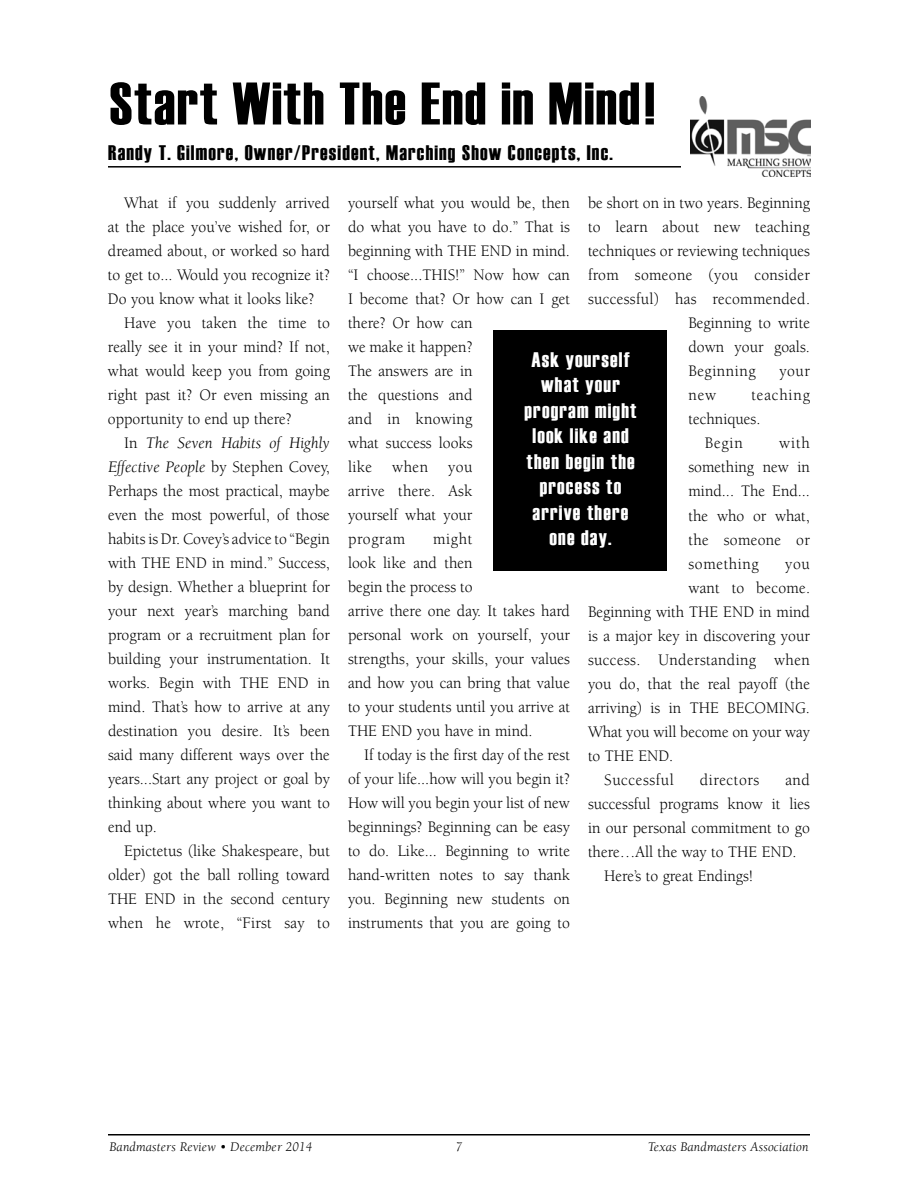
<style>
.page{position:relative;width:918px;height:1188px;background:#fff}
.page>*{position:absolute;margin:0;border:0;box-sizing:border-box;transform-origin:0 0}
.t1{font:60px "Haettenschweiler";letter-spacing:.025em;color:#000}
.t2{font:21px/25.5px "Haettenschweiler";letter-spacing:.06em;color:#fff;text-align:center}
.t3{font:21px "Haettenschweiler";letter-spacing:.06em;color:#000}
.t4{font:16.5px/24px "Berkeley";color:#000;scale:.95 1}
.t5{font:italic 16.5px "Berkeley";color:#000}
.t6{font:16.5px "Berkeley";letter-spacing:.02em;color:#000;scale:.95 1}
.t7{font:16.5px "Berkeley";letter-spacing:.035em;color:#000;scale:.95 1}
.t8{font:16.5px "Berkeley";letter-spacing:.025em;color:#000;scale:.95 1}
.t9{font:16.5px "Berkeley";letter-spacing:.055em;color:#000;scale:.95 1}
.t10{font:italic 13.5px "Berkeley";letter-spacing:.01em;color:#000}
.s1{font-style:normal}
</style>
<div class="page">
<hr style="left:108px;top:1134px;width:702px;height:2px;background:#000">
<div style="left:494px;top:330px;width:174px;height:241px;background:#000"></div>
<hr style="left:108px;top:166px;width:702px;height:2px;background:#000">
<div style="left:681px;top:88px;width:163px;height:95px;background:#fff"></div>
<img style="left:690px;top:96px;width:120px;height:80px">
<p class="t1" style="left:110px;top:69px;width:547px">Start With The End in Mind!</p>
<p class="t3" style="left:108px;top:141px;width:506px">Randy T. Gilmore, Owner/President, Marching Show Concepts, Inc.</p>
<p class="t4" style="left:124px;top:191px;width:218px">What if you suddenly arrived</p>
<p class="t4" style="left:108px;top:215px;width:235px">at the place you’ve wished for, or</p>
<p class="t4" style="left:108px;top:239px;width:235px">dreamed about, or worked so hard</p>
<p class="t4" style="left:108px;top:263px;width:235px">to get to... Would you recognize it?</p>
<p class="t4" style="left:108px;top:287px;width:219px">Do you know what it looks like?</p>
<p class="t4" style="left:124px;top:311px;width:218px">Have you taken the time to</p>
<p class="t4" style="left:108px;top:335px;width:235px">really see it in your mind? If not,</p>
<p class="t4" style="left:108px;top:359px;width:235px">what would keep you from going</p>
<p class="t4" style="left:108px;top:383px;width:235px">right past it? Or even missing an</p>
<p class="t4" style="left:108px;top:407px;width:195px">opportunity to end up there?</p>
<p class="t5" style="left:124px;top:434px;width:207px"><span class="s1">In</span> The Seven Habits of Highly</p>
<p class="t5" style="left:108px;top:458px;width:224px">Effective People <span class="s1">by Stephen Covey,</span></p>
<p class="t4" style="left:108px;top:479px;width:235px">Perhaps the most practical, maybe</p>
<p class="t4" style="left:108px;top:503px;width:235px">even the most powerful, of those</p>
<p class="t4" style="left:108px;top:527px;width:235px">habits is Dr. Covey’s advice to “Begin</p>
<p class="t4" style="left:108px;top:551px;width:235px">with THE END in mind.” Success,</p>
<p class="t4" style="left:108px;top:575px;width:235px">by design. Whether a blueprint for</p>
<p class="t4" style="left:108px;top:599px;width:235px">your next year’s marching band</p>
<p class="t4" style="left:108px;top:623px;width:235px">program or a recruitment plan for</p>
<p class="t4" style="left:108px;top:647px;width:235px">building your instrumentation. It</p>
<p class="t4" style="left:108px;top:671px;width:235px">works. Begin with THE END in</p>
<p class="t4" style="left:108px;top:695px;width:235px">mind. That’s how to arrive at any</p>
<p class="t4" style="left:108px;top:719px;width:235px">destination you desire. It’s been</p>
<p class="t4" style="left:108px;top:743px;width:235px">said many different ways over the</p>
<p class="t4" style="left:108px;top:767px;width:235px">years...Start any project or goal by</p>
<p class="t4" style="left:108px;top:791px;width:235px">thinking about where you want to</p>
<p class="t4" style="left:108px;top:815px;width:53px">end up.</p>
<p class="t4" style="left:124px;top:839px;width:218px">Epictetus (like Shakespeare, but</p>
<p class="t4" style="left:108px;top:863px;width:235px">older) got the ball rolling toward</p>
<p class="t4" style="left:108px;top:887px;width:235px">THE END in the second century</p>
<p class="t4" style="left:108px;top:911px;width:235px">when he wrote, “First say to</p>
<p class="t4" style="left:348px;top:191px;width:235px">yourself what you would be, then do what you have to do.” That is beginning with THE END in mind. “I choose...THIS!” Now how can<br>I become that? Or how can I get there? Or how can<br>we make it happen?<br>The answers are in<br>the questions and<br>and in knowing<br>what success looks<br>like when you<br>arrive there. Ask<br>yourself what your<br>program</p>
<p class="t4" style="left:588px;top:192px;width:235px">be short on in two years. Beginning</p>
<p class="t4" style="left:588px;top:216px;width:235px">to learn about new teaching</p>
<p class="t4" style="left:588px;top:240px;width:235px">techniques or reviewing techniques</p>
<p class="t6" style="left:588px;top:267px;width:235px">from someone (you consider</p>
<p class="t6" style="left:588px;top:291px;width:235px">successful) has recommended.</p>
<p class="t4" style="left:689px;top:312px;width:129px">Beginning to write</p>
<p class="t4" style="left:689px;top:336px;width:129px">down your goals.</p>
<p class="t7" style="left:689px;top:363px;width:72px">Beginning</p>
<p class="t4" style="left:779px;top:360px;width:34px">your</p>
<p class="t4" style="left:689px;top:384px;width:31px">new</p>
<p class="t9" style="left:751px;top:387px;width:63px">teaching</p>
<p class="t4" style="left:689px;top:408px;width:77px">techniques.</p>
<p class="t4" style="left:705px;top:432px;width:42px">Begin</p>
<p class="t2" style="left:525px;top:346px;width:113px">Ask yourself what your program might look like and then begin the process to arrive there one day.</p>
<p class="t4" style="left:689px;top:432px;width:129px;text-align:justify;text-indent:91px">with something new in mind... The End... the who or what, the someone or something</p>
<p class="t4" style="left:433px;top:527px;width:43px">might</p>
<p class="t4" style="left:348px;top:551px;width:133px">look like and then</p>
<p class="t4" style="left:348px;top:575px;width:133px">begin the process to</p>
<p class="t4" style="left:348px;top:599px;width:235px">arrive there one day. It takes hard</p>
<p class="t4" style="left:348px;top:623px;width:235px">personal work on yourself, your</p>
<p class="t4" style="left:348px;top:647px;width:235px">strengths, your skills, your values</p>
<p class="t4" style="left:348px;top:671px;width:235px">and how you can bring that value</p>
<p class="t4" style="left:348px;top:696px;width:235px">to your students until you arrive at</p>
<p class="t4" style="left:348px;top:720px;width:196px">THE END you have in mind.</p>
<p class="t4" style="left:364px;top:744px;width:218px">If today is the first day of the rest</p>
<p class="t4" style="left:348px;top:768px;width:235px">of your life...how will you begin it?</p>
<p class="t4" style="left:348px;top:792px;width:235px">How will you begin your list of new</p>
<p class="t4" style="left:348px;top:816px;width:235px">beginnings? Beginning can be easy</p>
<p class="t4" style="left:348px;top:840px;width:235px">to do. Like... Beginning to write</p>
<p class="t4" style="left:348px;top:864px;width:235px">hand-written notes to say thank</p>
<p class="t4" style="left:348px;top:888px;width:235px">you. Beginning new students on</p>
<p class="t4" style="left:348px;top:912px;width:235px">instruments that you are going to</p>
<p class="t4" style="left:785px;top:552px;width:28px">you</p>
<p class="t4" style="left:689px;top:576px;width:129px">want to become.</p>
<p class="t4" style="left:588px;top:600px;width:235px">Beginning with THE END in mind</p>
<p class="t4" style="left:588px;top:624px;width:235px">is a major key in discovering your</p>
<p class="t8" style="left:588px;top:651px;width:235px">success. Understanding when</p>
<p class="t4" style="left:588px;top:672px;width:235px">you do, that the real payoff (the</p>
<p class="t4" style="left:588px;top:696px;width:235px">arriving) is in THE BECOMING.</p>
<p class="t4" style="left:588px;top:720px;width:235px">What you will become on your way</p>
<p class="t4" style="left:588px;top:744px;width:91px">to THE END.</p>
<p class="t7" style="left:604px;top:771px;width:75px">Successful</p>
<p class="t7" style="left:700px;top:771px;width:64px">directors</p>
<p class="t4" style="left:785px;top:768px;width:27px">and</p>
<p class="t4" style="left:588px;top:792px;width:235px">successful programs know it lies</p>
<p class="t4" style="left:588px;top:816px;width:235px">in our personal commitment to go</p>
<p class="t4" style="left:588px;top:840px;width:221px">there…All the way to THE END.</p>
<p class="t4" style="left:604px;top:864px;width:158px">Here’s to great Endings!</p>
<p class="t10" style="left:110px;top:1140px;width:204px">Bandmasters Review • December 2014</p>
<p class="t10" style="left:456px;top:1140px;width:8px">7</p>
<p class="t10" style="left:648px;top:1140px;width:162px">Texas Bandmasters Association</p>
</div>
